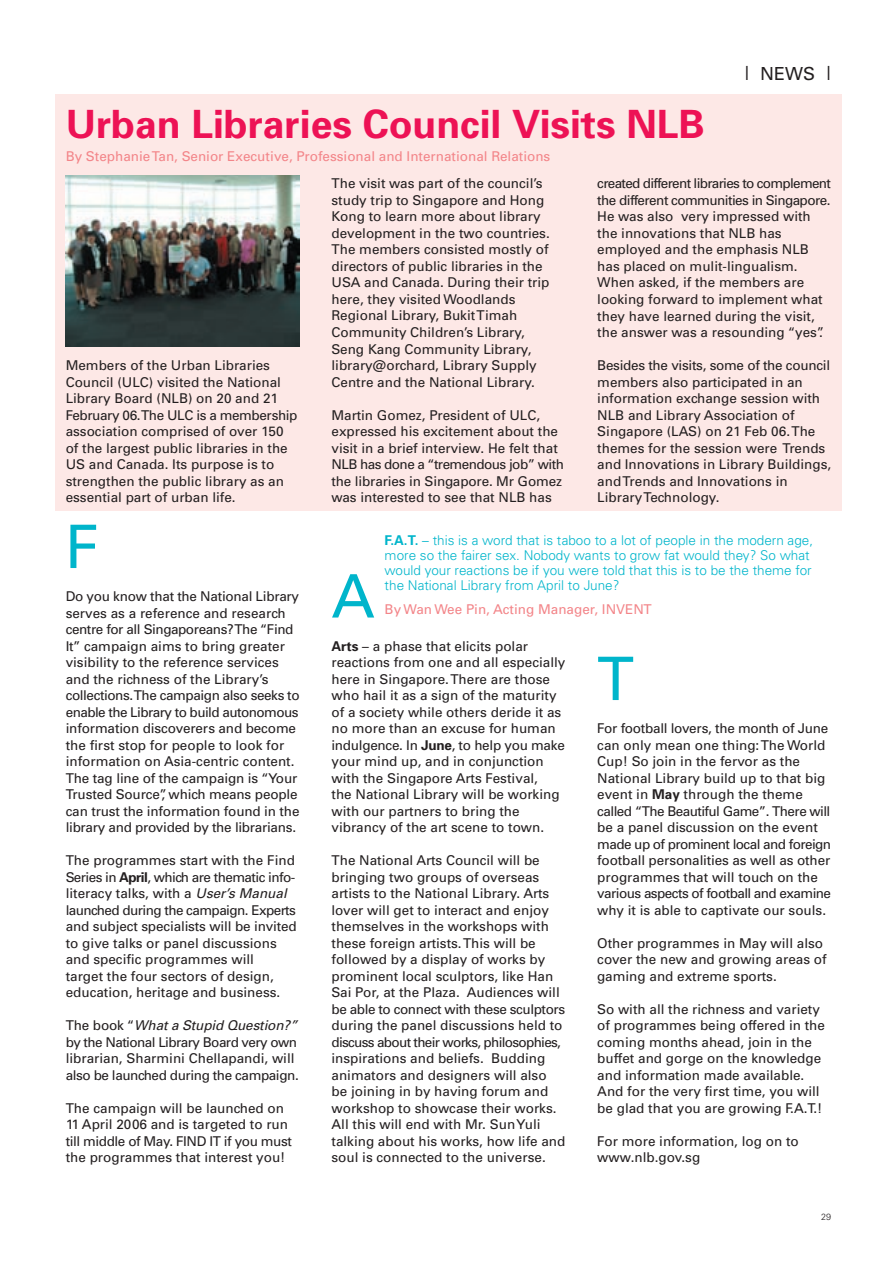
<style>
.page{position:relative;width:895px;height:1263px;background:#fff}
.page>*{position:absolute;margin:0;border:0;box-sizing:border-box;transform-origin:0 0}
.t1{font:60px "Univers";color:#00b5cb}
.t2{font:700 39px "Univers";color:#ed1255}
.t3{font:18px "Univers";color:#231f20}
.t4{font:13.5px/16.5px "Univers";color:#231f20}
.t5{font:300 13.5px/15px "Univers";color:#00b5cb}
.t6{font:13.5px/16.5px "Univers";letter-spacing:-.03em;color:#231f20}
.t7{font:13.5px "Univers";color:#f38589}
.t8{font:300 9px "Univers";color:#231f20}
.s1{font-size:19.5px}
.s2{font-weight:700}
.s3{font-style:italic}
</style>
<div class="page">
<div style="left:55px;top:94px;width:787px;height:417px;background:#fde8e6"></div>
<img style="left:66px;top:175px;width:234px;height:171px">
<h3 class="t3" style="left:744px;top:62px;width:88px"><span class="s1">|</span> NEWS <span class="s1">|</span></h3>
<h2 class="t2" style="left:66px;top:99px;width:640px">Urban Libraries Council Visits NLB</h2>
<p class="t4" style="left:597px;top:175px;width:235px">created different libraries to complement the different communities in Singapore.<br>He was also very impressed with the innovations that NLB has employed and the emphasis NLB has placed on mulit-lingualism.<br>When asked, if the members are looking forward to implement what they have learned during the visit, the answer was a resounding “yes”.</p>
<p class="t4" style="left:597px;top:357px;width:235px">Besides the visits, some of the council members also participated in an information exchange session with<br>NLB and Library Association of<br>Singapore (LAS) on 21 Feb 06. The themes for the session were Trends and Innovations in Library Buildings, and Trends and Innovations in<br>Library Technology.</p>
<p class="t7" style="left:66px;top:148px;width:486px">By Stephanie Tan, Senior Executive, Professional and International Relations</p>
<p class="t4" style="left:331px;top:175px;width:220px">The visit was part of the council’s study trip to Singapore and Hong<br>Kong to learn more about library development in the two countries.<br>The members consisted mostly of directors of public libraries in the<br>USA and Canada. During their trip here, they visited Woodlands<br>Regional Library, Bukit Timah<br>Community Children’s Library,<br>Seng Kang Community Library, library@orchard, Library Supply<br>Centre and the National Library.</p>
<p class="t4" style="left:331px;top:406px;width:234px">Martin Gomez, President of ULC, expressed his excitement about the visit in a brief interview. He felt that NLB has done a “tremendous job” with the libraries in Singapore. Mr Gomez was interested to see that NLB has</p>
<p class="t4" style="left:66px;top:357px;width:233px">Members of the Urban Libraries Council (ULC) visited the National Library Board (NLB) on 20 and 21<br>February 06. The ULC is a membership association comprised of over 150 of the largest public libraries in the US and Canada. Its purpose is to strengthen the public library as an essential part of urban life.</p>
<h1 class="t1" style="left:66px;top:509px;width:35px">F</h1>
<p class="t4" style="left:66px;top:588px;width:235px">Do you know that the National Library serves as a reference and research centre for all Singaporeans? The “Find It” campaign aims to bring greater visibility to the reference services and the richness of the Library’s collections. The campaign also seeks to enable the Library to build autonomous information discoverers and become the first stop for people to look for information on Asia-centric content.<br>The tag line of the campaign is “Your Trusted Source”, which means people can trust the information found in the library and provided by the librarians.</p>
<p class="t4" style="left:66px;top:852px;width:232px">The programmes start with the Find Series in <span class="s2">April</span>, which are thematic info&shy;literacy talks, with a <span class="s3">User’s Manual </span>launched during the campaign. Experts and subject specialists will be invited to give talks or panel discussions and specific programmes will<br>target the four sectors of design, education, heritage and business.</p>
<p class="t6" style="left:66px;top:1017px;width:235px">The book “<span class="s3">What a Stupid Question?” </span>by the National Library Board very own librarian, Sharmini Chellapandi, will also be launched during the campaign.</p>
<p class="t4" style="left:66px;top:1099px;width:228px">The campaign will be launched on 11 April 2006 and is targeted to run till middle of May. FIND IT if you must the programmes that interest you!</p>
<p class="t5" style="left:385px;top:532px;width:430px"><span class="s2">F.A.T.</span> – this is a word that is taboo to a lot of people in the modern age, more so the fairer sex. Nobody wants to grow fat would they? So what would your reactions be if you were told that this is to be the theme for the National Library from April to June?</p>
<p class="t7" style="left:385px;top:601px;width:269px">By Wan Wee Pin, Acting Manager, INVENT</p>
<h1 class="t1" style="left:331px;top:559px;width:45px">A</h1>
<p class="t4" style="left:331px;top:637px;width:235px"><span class="s2">Arts</span> – a phase that elicits polar reactions from one and all especially here in Singapore. There are those who hail it as a sign of the maturity of a society while others deride it as no more than an excuse for human indulgence. In <span class="s2">June</span>, to help you make your mind up, and in conjunction with the Singapore Arts Festival,<br>the National Library will be working with our partners to bring the vibrancy of the art scene to town.</p>
<p class="t4" style="left:331px;top:852px;width:235px">The National Arts Council will be bringing two groups of overseas artists to the National Library. Arts lover will get to interact and enjoy themselves in the workshops with these foreign artists. This will be followed by a display of works by prominent local sculptors, like Han Sai Por, at the Plaza. Audiences will be able to connect with these sculptors during the panel discussions held to discuss about their works, philosophies, inspirations and beliefs. Budding animators and designers will also be joining in by having forum and workshop to showcase their works.<br>All this will end with Mr. Sun Yuli talking about his works, how life and soul is connected to the universe.</p>
<h1 class="t1" style="left:597px;top:641px;width:38px">T</h1>
<p class="t4" style="left:597px;top:720px;width:235px">For football lovers, the month of June can only mean one thing: The World Cup! So join in the fervor as the National Library build up to that big event in <span class="s2">May</span> through the theme called “The Beautiful Game”. There will be a panel discussion on the event made up of prominent local and foreign football personalities as well as other programmes that will touch on the various aspects of football and examine why it is able to captivate our souls.</p>
<p class="t4" style="left:597px;top:934px;width:231px">Other programmes in May will also cover the new and growing areas of gaming and extreme sports.</p>
<p class="t4" style="left:597px;top:1000px;width:229px">So with all the richness and variety of programmes being offered in the coming months ahead, join in the buffet and gorge on the knowledge and information made available.<br>And for the very first time, you will be glad that you are growing F.A.T.!</p>
<p class="t4" style="left:597px;top:1132px;width:203px">For more information, log on to www.nlb.gov.sg</p>
<p class="t8" style="left:821px;top:1212px;width:12px">29</p>
</div>
